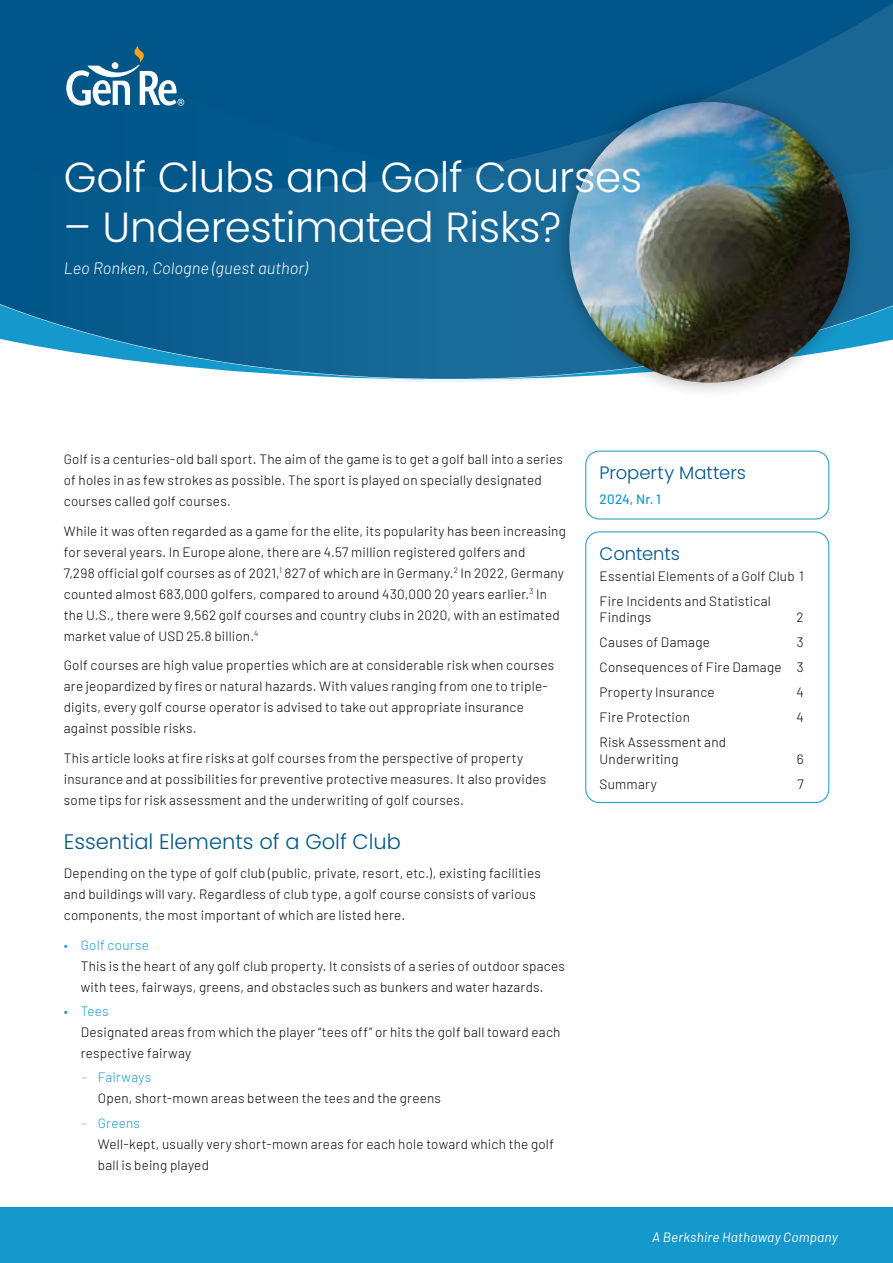
<style>
.page{position:relative;width:893px;height:1263px;background:#fff}
.page>*{position:absolute;margin:0;border:0;box-sizing:border-box;transform-origin:0 0}
.t1{font:300 42px "Poppins";letter-spacing:-.005em;color:#fff}
.t2{font:300 21px "Poppins";color:#005689}
.t3{font:300 18px "Poppins";color:#005689}
.t4{font:italic 300 16.5px "Barlow";letter-spacing:.005em;color:#fff}
.t5{font:300 13.5px/21px "Barlow";letter-spacing:.015em;color:#000}
.t6{font:italic 13.5px "Barlow";letter-spacing:.015em;color:#fff}
.t7{font:300 13.5px "Barlow";letter-spacing:.015em;color:#1598cb}
.t8{font:500 13.5px "Barlow";letter-spacing:.015em;color:#1598cb}
.s1{font-family:"Lato";color:#1598cb}
.s2{color:#1598cb}
</style>
<div class="page">
<div style="left:0;top:1208px;width:893px;height:55px;background:#1598cb"></div>
<svg style="left:0;top:0;width:893px;height:382px;background:#0b5e8e"></svg>
<svg style="left:0;top:299px;width:893px;height:80px;background:#3581aa"></svg>
<div style="left:552px;top:85px;width:315px;height:315px;background:#000;opacity:.3"></div>
<img style="left:569px;top:102px;width:281px;height:281px;border-radius:140px">
<div style="left:585px;top:451px;width:244px;height:68px;border:1px solid #1598cb;border-radius:14px"></div>
<div style="left:585px;top:531px;width:244px;height:272px;border:1px solid #1598cb;border-radius:14px"></div>
<h1 class="t1" style="left:64px;top:152px;width:580px">Golf Clubs and Golf Courses</h1>
<h1 class="t1" style="left:64px;top:203px;width:499px">– Underestimated Risks?</h1>
<p class="t4" style="left:64px;top:257px;width:245px">Leo Ronken, Cologne (guest author)</p>
<p class="t5" style="left:64px;top:448px;width:501px">Golf is a centuries-old ball sport. The aim of the game is to get a golf ball into a series of holes in as few strokes as possible. The sport is played on specially designated courses called golf courses.</p>
<p class="t5" style="left:64px;top:519px;width:504px">While it was often regarded as a game for the elite, its popularity has been increasing for several years. In Europe alone, there are 4.57 million registered golfers and<br>7,298 official golf courses as of 2021,<sup>1</sup> 827 of which are in Germany.<sup>2</sup> In 2022, Germany counted almost 683,000 golfers, compared to around 430,000 20 years earlier.<sup>3</sup> In the U.S., there were 9,562 golf courses and country clubs in 2020, with an estimated market value of USD 25.8 billion.<sup>4</sup></p>
<p class="t5" style="left:64px;top:654px;width:492px">Golf courses are high value properties which are at considerable risk when courses are jeopardized by fires or natural hazards. With values ranging from one to triple&shy;digits, every golf course operator is advised to take out appropriate insurance against possible risks.</p>
<p class="t5" style="left:64px;top:746px;width:484px">This article looks at fire risks at golf courses from the perspective of property insurance and at possibilities for preventive protective measures. It also provides some tips for risk assessment and the underwriting of golf courses.</p>
<h2 class="t2" style="left:64px;top:829px;width:339px">Essential Elements of a Golf Club</h2>
<p class="t5" style="left:64px;top:862px;width:479px">Depending on the type of golf club (public, private, resort, etc.), existing facilities and buildings will vary. Regardless of club type, a golf course consists of various components, the most important of which are listed here.</p>
<p class="t7" style="left:64px;top:935px;width:87px">• Golf course</p>
<p class="t5" style="left:81px;top:954px;width:486px">This is the heart of any golf club property. It consists of a series of outdoor spaces with tees, fairways, greens, and obstacles such as bunkers and water hazards.</p>
<p class="t7" style="left:64px;top:1001px;width:46px">• Tees</p>
<p class="t5" style="left:81px;top:1021px;width:481px">Designated areas from which the player “tees off” or hits the golf ball toward each respective fairway</p>
<p class="t5" style="left:98px;top:1066px;width:345px;text-indent:-17px"><span class="s1">–</span> <span class="s2">Fairways<br></span>Open, short-mown areas between the tees and the greens</p>
<p class="t5" style="left:98px;top:1111px;width:458px;text-indent:-17px"><span class="s1">–</span> <span class="s2">Greens<br></span>Well-kept, usually very short-mown areas for each hole toward which the golf ball is being played</p>
<h3 class="t3" style="left:600px;top:462px;width:148px">Property Matters</h3>
<p class="t8" style="left:600px;top:490px;width:63px">2024, Nr. 1</p>
<h3 class="t3" style="left:600px;top:543px;width:82px">Contents</h3>
<p class="t5" style="left:600px;top:562px;width:206px;line-height:25px">Essential Elements of a Golf Club 1<br>Fire Incidents and Statistical</p>
<p class="t5" style="left:600px;top:606px;width:53px">Findings</p>
<p class="t5" style="left:797px;top:606px;width:9px">2</p>
<p class="t5" style="left:600px;top:631px;width:112px">Causes of Damage</p>
<p class="t5" style="left:600px;top:629px;width:206px;line-height:25px;text-align:justify;text-indent:197px">3<br>Consequences of Fire Damage 3<br>Property Insurance</p>
<p class="t5" style="left:796px;top:681px;width:9px">4</p>
<p class="t5" style="left:600px;top:706px;width:92px">Fire Protection</p>
<p class="t5" style="left:796px;top:706px;width:9px">4</p>
<p class="t5" style="left:600px;top:733px;width:128px;line-height:16.5px">Risk Assessment and<br>Underwriting</p>
<p class="t5" style="left:797px;top:747px;width:8px">6</p>
<p class="t5" style="left:600px;top:772px;width:59px">Summary</p>
<p class="t5" style="left:797px;top:772px;width:8px">7</p>
<p class="t6" style="left:652px;top:1227px;width:187px">A Berkshire Hathaway Company</p>
</div>
